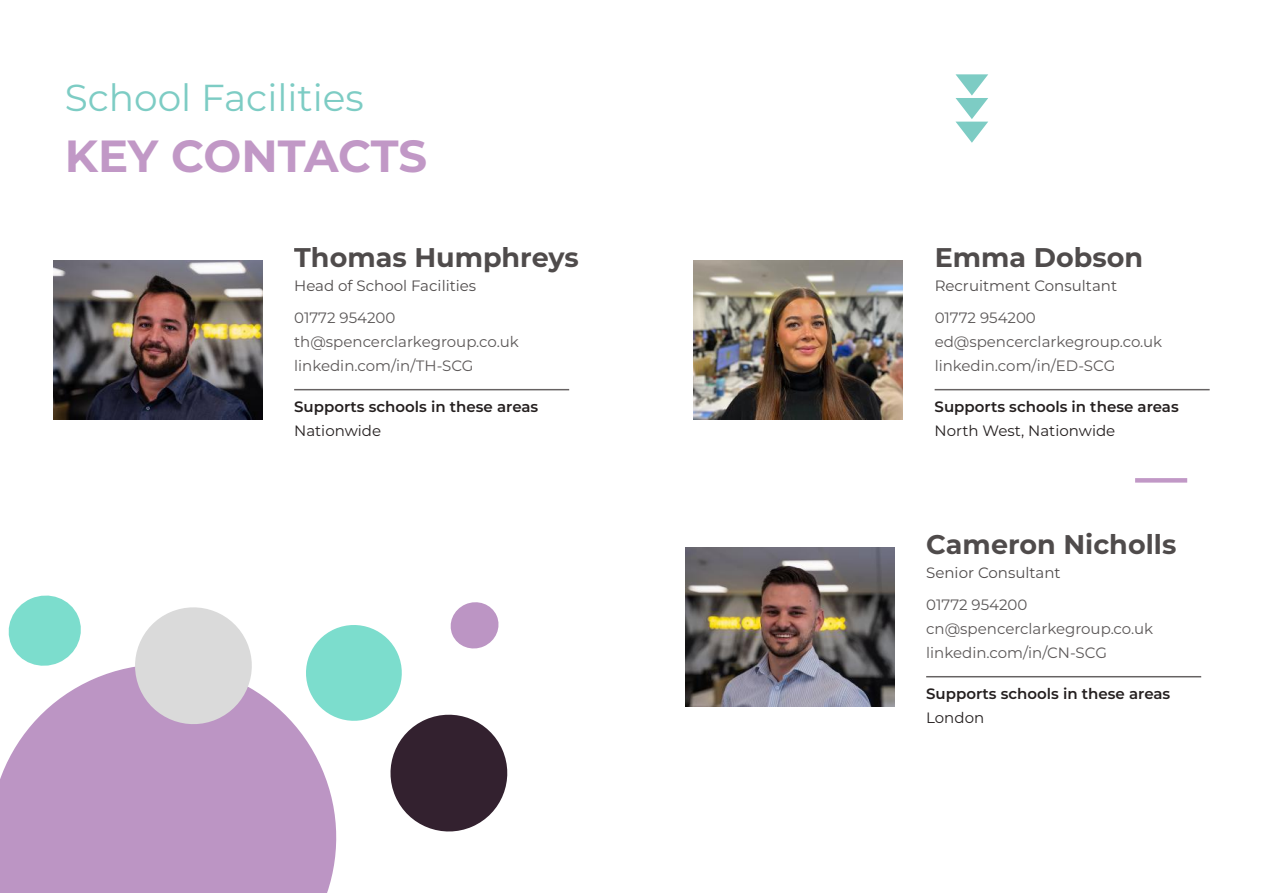
<style>
.page{position:relative;width:1263px;height:893px;background:#fff}
.page>*{position:absolute;margin:0;border:0;box-sizing:border-box;transform-origin:0 0}
.t1{font:700 45px "Montserrat";letter-spacing:-.005em;color:#c198c6}
.t2{font:37.5px "Montserrat";color:#7dccc4}
.t3{font:700 27px "Montserrat";color:#241f1f}
.t4{font:15px/32px "Montserrat";color:#241f1f}
.t5{font:600 15px "Montserrat";color:#241f1f}
</style>
<div class="page">
<img style="left:53px;top:261px;width:209px;height:158px">
<hr style="left:294px;top:389px;width:275px;height:1px;background:#241f1f">
<img style="left:693px;top:261px;width:209px;height:158px">
<hr style="left:935px;top:389px;width:275px;height:1px;background:#241f1f">
<svg style="left:8px;top:595px;width:73px;height:46px"></svg>
<svg style="left:0;top:641px;width:337px;height:252px;background:#c4a6cc"></svg>
<svg style="left:127px;top:607px;width:133px;height:125px"></svg>
<svg style="left:299px;top:602px;width:209px;height:237px"></svg>
<svg style="left:955px;top:74px;width:33px;height:69px"></svg>
<div style="left:1135px;top:478px;width:52px;height:5px;background:#c198c6"></div>
<img style="left:685px;top:548px;width:209px;height:158px">
<hr style="left:926px;top:676px;width:275px;height:1px;background:#241f1f">
<h2 class="t2" style="left:65px;top:72px;width:301px">School Facilities</h2>
<h1 class="t1" style="left:65px;top:124px;width:364px">KEY CONTACTS</h1>
<h3 class="t3" style="left:294px;top:238px;width:286px">Thomas Humphreys</h3>
<p class="t4" style="left:294px;top:269px;width:184px">Head of School Facilities<br>01772 954200</p>
<p class="t4" style="left:294px;top:329px;width:226px;line-height:24px">th@spencerclarkegroup.co.uk linkedin.com/in/TH-SCG</p>
<p class="t5" style="left:294px;top:396px;width:246px">Supports schools in these areas</p>
<p class="t4" style="left:294px;top:414px;width:89px">Nationwide</p>
<h3 class="t3" style="left:935px;top:238px;width:210px">Emma Dobson</h3>
<p class="t4" style="left:935px;top:269px;width:184px">Recruitment Consultant<br>01772 954200</p>
<p class="t4" style="left:935px;top:329px;width:229px;line-height:24px">ed@spencerclarkegroup.co.uk linkedin.com/in/ED-SCG</p>
<p class="t5" style="left:935px;top:396px;width:246px">Supports schools in these areas</p>
<p class="t4" style="left:935px;top:414px;width:182px">North West, Nationwide</p>
<h3 class="t3" style="left:926px;top:525px;width:252px">Cameron Nicholls</h3>
<p class="t4" style="left:926px;top:556px;width:136px">Senior Consultant<br>01772 954200</p>
<p class="t4" style="left:926px;top:616px;width:228px;line-height:24px">cn@spencerclarkegroup.co.uk linkedin.com/in/CN-SCG</p>
<p class="t5" style="left:926px;top:683px;width:246px">Supports schools in these areas</p>
<p class="t4" style="left:926px;top:701px;width:60px">London</p>
</div>
